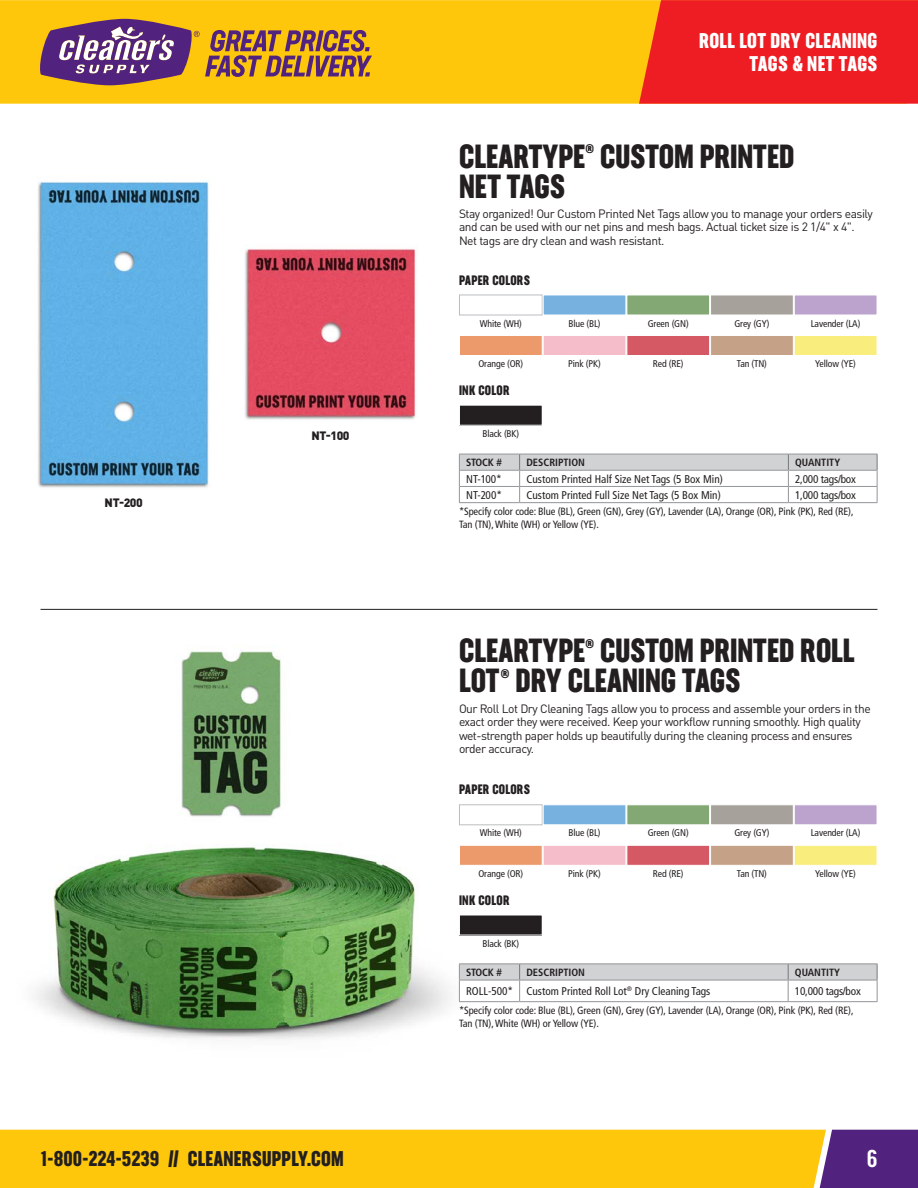
<style>
.page{position:relative;width:918px;height:1188px;background:#fff}
.page>*{position:absolute;margin:0;border:0;box-sizing:border-box;transform-origin:0 0}
.Feature_Headline{font:700 33px/30px "Neusa Next CS Compact";letter-spacing:-.005em;color:#231f20}
.t1{font:500 24px "Neusa Next CS Compact";color:#fff}
.t2{font:700 21px "Neusa Next CS Compact";letter-spacing:.01em;color:#231f20}
.t3{font:700 21px/22.5px "Neusa Next CS Compact";letter-spacing:.015em;color:#fff;text-align:right}
.Product_Name_Price_Box{font:700 13.5px "Neusa Next CS Compact";letter-spacing:.015em;color:#231f20}
.Feature_Headline-2{font:12px/13.5px "DINOT";letter-spacing:-.04em;color:#231f20}
.Product_Name_Price_Box-2{font:900 12px "DINOT";letter-spacing:-.035em;color:#231f20}
.Chart_Copy{font:condensed 11.25px "Frutiger LT Std";color:#231f20}
.Chart_Copy-2{font:condensed 11.25px "Frutiger LT Std";letter-spacing:-.02em;color:#231f20}
.Chart_Legal{font:condensed 10.5px/12.6px "Frutiger LT Std";letter-spacing:-.01em;color:#231f20}
.Chart_Header{font:700 condensed 10.5px "Frutiger LT Std";color:#231f20}
.Chart_Legal-2{font:condensed 9.75px "Frutiger LT Std";letter-spacing:-.01em;color:#231f20}
</style>
<div class="page">
<img style="left:34px;top:825px;width:460px;height:215px">
<div style="left:0;top:0;width:639px;height:104px;background:#fec70c"></div>
<svg style="left:40px;top:19px;width:332px;height:66px;background:#ad7d52"></svg>
<div style="left:826px;top:1130px;width:92px;height:58px;background:#52227f"></div>
<div style="left:0;top:1130px;width:826px;height:58px;background:#fec70c"></div>
<div style="left:639px;top:0;width:279px;height:104px;background:#ee1d23"></div>
<hr style="left:459px;top:963px;width:61px;height:1px;background:#939598">
<hr style="left:520px;top:963px;width:268px;height:1px;background:#939598">
<hr style="left:788px;top:963px;width:89px;height:1px;background:#939598">
<svg style="left:459px;top:964px;width:419px;height:38px"></svg>
<hr style="left:788px;top:1001px;width:89px;height:1px;background:#939598">
<div style="left:459px;top:915px;width:83px;height:20px;background:#231f20"></div>
<div style="left:459px;top:804px;width:84px;height:21px;background:#fff;border:1px solid #bcbdc0"></div>
<div style="left:543px;top:804px;width:83px;height:21px;background:#76b1e0;border:1px solid #fff"></div>
<div style="left:626px;top:804px;width:84px;height:21px;background:#83a873;border:1px solid #fff"></div>
<div style="left:710px;top:804px;width:84px;height:21px;background:#a7a19b;border:1px solid #fff"></div>
<div style="left:794px;top:804px;width:83px;height:21px;background:#bba3cd;border:1px solid #fff"></div>
<div style="left:459px;top:845px;width:84px;height:21px;background:#ec996c;border:1px solid #fff"></div>
<div style="left:543px;top:845px;width:83px;height:21px;background:#f4bdc9;border:1px solid #fff"></div>
<div style="left:626px;top:845px;width:84px;height:21px;background:#d55865;border:1px solid #fff"></div>
<div style="left:710px;top:845px;width:84px;height:21px;background:#c5a287;border:1px solid #fff"></div>
<div style="left:794px;top:845px;width:83px;height:21px;background:#f9ed7d;border:1px solid #fff"></div>
<img style="left:166px;top:650px;width:136px;height:180px">
<hr style="left:40px;top:609px;width:838px;height:1px;background:#231f20">
<svg style="left:459px;top:454px;width:419px;height:49px"></svg>
<hr style="left:788px;top:486px;width:89px;height:1px;background:#939598">
<hr style="left:788px;top:502px;width:89px;height:1px;background:#939598">
<div style="left:459px;top:405px;width:83px;height:20px;background:#231f20"></div>
<div style="left:459px;top:294px;width:84px;height:21px;background:#fff;border:1px solid #bcbdc0"></div>
<div style="left:543px;top:294px;width:83px;height:21px;background:#76b1e0;border:1px solid #fff"></div>
<div style="left:626px;top:294px;width:84px;height:21px;background:#83a873;border:1px solid #fff"></div>
<div style="left:710px;top:294px;width:84px;height:21px;background:#a7a19b;border:1px solid #fff"></div>
<div style="left:794px;top:294px;width:83px;height:21px;background:#bba3cd;border:1px solid #fff"></div>
<div style="left:459px;top:335px;width:84px;height:21px;background:#ec996c;border:1px solid #fff"></div>
<div style="left:543px;top:335px;width:83px;height:21px;background:#f4bdc9;border:1px solid #fff"></div>
<div style="left:626px;top:335px;width:84px;height:21px;background:#d55865;border:1px solid #fff"></div>
<div style="left:710px;top:335px;width:84px;height:21px;background:#c5a287;border:1px solid #fff"></div>
<div style="left:794px;top:335px;width:83px;height:21px;background:#f9ed7d;border:1px solid #fff"></div>
<img style="left:38px;top:181px;width:171px;height:307px">
<img style="left:244px;top:248px;width:172px;height:172px">
<p class="t3" style="left:699px;top:29px;width:180px">ROLL LOT DRY CLEANING<br>TAGS &amp; NET TAGS</p>
<p class="Feature_Headline" style="left:459px;top:141px;width:337px">CLEARTYPE<sup>®</sup> CUSTOM PRINTED<br>NET TAGS</p>
<p class="Feature_Headline-2" style="left:459px;top:207px;width:415px">Stay organized! Our Custom Printed Net Tags allow you to manage your orders easily and can be used with our net pins and mesh bags. Actual ticket size is 2 1/4" x 4".<br>Net tags are dry clean and wash resistant.</p>
<p class="Product_Name_Price_Box" style="left:459px;top:271px;width:72px">PAPER COLORS</p>
<p class="Chart_Legal-2" style="left:480px;top:318px;width:44px">White (WH)</p>
<p class="Chart_Legal-2" style="left:568px;top:318px;width:34px">Blue (BL)</p>
<p class="Chart_Legal-2" style="left:648px;top:318px;width:43px">Green (GN)</p>
<p class="Chart_Legal-2" style="left:734px;top:318px;width:37px">Grey (GY)</p>
<p class="Chart_Legal-2" style="left:811px;top:318px;width:51px">Lavender (LA)</p>
<p class="Chart_Legal-2" style="left:478px;top:358px;width:46px">Orange (OR)</p>
<p class="Chart_Legal-2" style="left:568px;top:358px;width:34px">Pink (PK)</p>
<p class="Chart_Legal-2" style="left:653px;top:358px;width:32px">Red (RE)</p>
<p class="Chart_Legal-2" style="left:737px;top:358px;width:32px">Tan (TN)</p>
<p class="Chart_Legal-2" style="left:815px;top:358px;width:42px">Yellow (YE)</p>
<p class="Product_Name_Price_Box-2" style="left:105px;top:495px;width:40px">NT-200</p>
<p class="Product_Name_Price_Box-2" style="left:311px;top:427px;width:40px">NT-100</p>
<p class="Product_Name_Price_Box" style="left:459px;top:382px;width:52px">INK COLOR</p>
<p class="Chart_Legal-2" style="left:482px;top:428px;width:38px">Black (BK)</p>
<p class="Chart_Header" style="left:466px;top:456px;width:37px">STOCK #</p>
<p class="Chart_Header" style="left:526px;top:456px;width:60px">DESCRIPTION</p>
<p class="Chart_Header" style="left:795px;top:456px;width:47px">QUANTITY</p>
<p class="Chart_Copy" style="left:466px;top:472px;width:37px">NT-100*</p>
<p class="Chart_Copy" style="left:526px;top:472px;width:198px">Custom Printed Half Size Net Tags (5 Box Min)</p>
<p class="Chart_Copy-2" style="left:795px;top:472px;width:62px">2,000 tags/box</p>
<p class="Chart_Copy" style="left:466px;top:488px;width:37px">NT-200*</p>
<p class="Chart_Copy" style="left:526px;top:488px;width:196px">Custom Printed Full Size Net Tags (5 Box Min)</p>
<p class="Chart_Copy-2" style="left:795px;top:488px;width:62px">1,000 tags/box</p>
<p class="Chart_Legal" style="left:459px;top:505px;width:396px">*Specify color code: Blue (BL), Green (GN), Grey (GY), Lavender (LA), Orange (OR), Pink (PK), Red (RE),<br>Tan (TN), White (WH) or Yellow (YE).</p>
<p class="Feature_Headline" style="left:459px;top:635px;width:397px">CLEARTYPE<sup>®</sup> CUSTOM PRINTED ROLL<br>LOT<sup>®</sup> DRY CLEANING TAGS</p>
<p class="Feature_Headline-2" style="left:459px;top:701px;width:413px">Our Roll Lot Dry Cleaning Tags allow you to process and assemble your orders in the exact order they were received. Keep your workflow running smoothly. High quality wet-strength paper holds up beautifully during the cleaning process and ensures order accuracy.</p>
<p class="Product_Name_Price_Box" style="left:459px;top:781px;width:72px">PAPER COLORS</p>
<p class="Chart_Legal-2" style="left:480px;top:827px;width:44px">White (WH)</p>
<p class="Chart_Legal-2" style="left:568px;top:827px;width:34px">Blue (BL)</p>
<p class="Chart_Legal-2" style="left:648px;top:827px;width:43px">Green (GN)</p>
<p class="Chart_Legal-2" style="left:734px;top:827px;width:37px">Grey (GY)</p>
<p class="Chart_Legal-2" style="left:811px;top:827px;width:51px">Lavender (LA)</p>
<p class="Chart_Legal-2" style="left:478px;top:868px;width:46px">Orange (OR)</p>
<p class="Chart_Legal-2" style="left:568px;top:868px;width:34px">Pink (PK)</p>
<p class="Chart_Legal-2" style="left:653px;top:868px;width:32px">Red (RE)</p>
<p class="Chart_Legal-2" style="left:737px;top:868px;width:32px">Tan (TN)</p>
<p class="Chart_Legal-2" style="left:815px;top:868px;width:42px">Yellow (YE)</p>
<p class="Product_Name_Price_Box" style="left:459px;top:891px;width:52px">INK COLOR</p>
<p class="Chart_Legal-2" style="left:482px;top:938px;width:38px">Black (BK)</p>
<p class="Chart_Header" style="left:466px;top:966px;width:37px">STOCK #</p>
<p class="Chart_Header" style="left:526px;top:966px;width:60px">DESCRIPTION</p>
<p class="Chart_Header" style="left:795px;top:966px;width:47px">QUANTITY</p>
<p class="Chart_Copy" style="left:466px;top:985px;width:49px">ROLL-500*</p>
<p class="Chart_Copy" style="left:526px;top:985px;width:186px">Custom Printed Roll Lot<sup>®</sup> Dry Cleaning Tags</p>
<p class="Chart_Copy-2" style="left:795px;top:985px;width:67px">10,000 tags/box</p>
<p class="Chart_Legal" style="left:459px;top:1004px;width:396px">*Specify color code: Blue (BL), Green (GN), Grey (GY), Lavender (LA), Orange (OR), Pink (PK), Red (RE),<br>Tan (TN), White (WH) or Yellow (YE).</p>
<p class="t2" style="left:40px;top:1146px;width:305px">1-800-224-5239 // CLEANERSUPPLY.COM</p>
<p class="t1" style="left:867px;top:1144px;width:12px">6</p>
</div>
